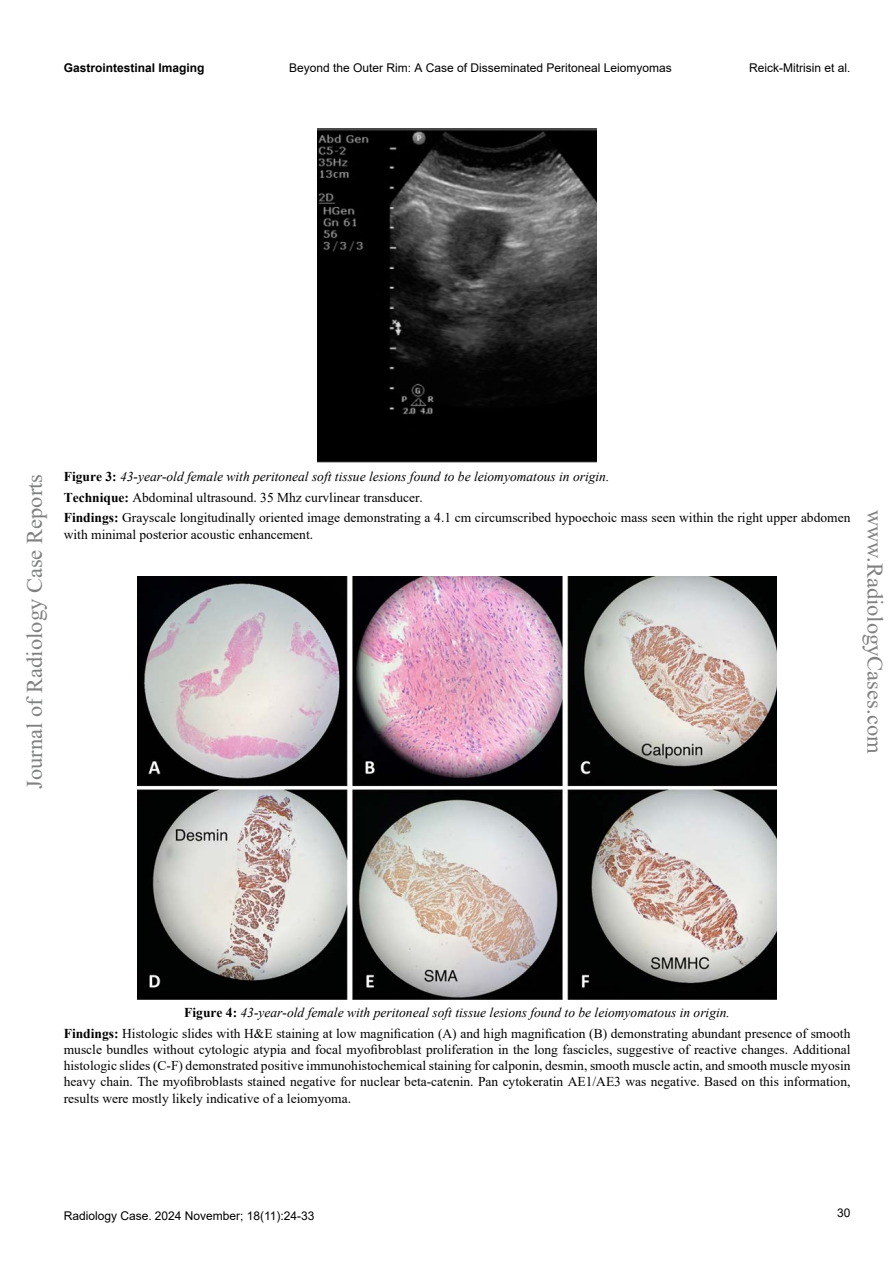
<style>
.page{position:relative;width:893px;height:1263px;background:#fff}
.page>*{position:absolute;margin:0;border:0;box-sizing:border-box;transform-origin:0 0}
.t1{font:22.5px "Times New Roman";color:#7f8080}
.t2{font:13.5px/20.4px "Times New Roman";color:#000}
.t3{font:12px "Arial";color:#000}
.t4{font:700 12px "Arial";color:#000}
.s1{font-weight:700}
.s2{font-style:italic}
</style>
<div class="page">
<img style="left:317px;top:129px;width:280px;height:334px">
<img style="left:138px;top:576px;width:639px;height:423px">
<p class="t4" style="left:64px;top:60px;width:142px">Gastrointestinal Imaging</p>
<p class="t3" style="left:289px;top:60px;width:384px">Beyond the Outer Rim: A Case of Disseminated Peritoneal Leiomyomas</p>
<p class="t3" style="left:749px;top:60px;width:103px">Reick-Mitrisin et al.</p>
<h1 class="t1" style="left:19px;top:789px;width:316px;rotate:-90deg">Journal of Radiology Case Reports</h1>
<p class="t2" style="left:64px;top:466px;width:788px"><span class="s1">Figure 3:</span> <span class="s2">43-year-old female with peritoneal soft tissue lesions found to be leiomyomatous in origin.<br></span><span class="s1">Technique:</span> Abdominal ultrasound. 35 Mhz curvlinear transducer.<br><span class="s1">Findings:</span> Grayscale longitudinally oriented image demonstrating a 4.1 cm circumscribed hypoechoic mass seen within the right upper abdomen</p>
<p class="t2" style="left:64px;top:523px;width:251px">with minimal posterior acoustic enhancement.</p>
<h1 class="t1" style="left:891px;top:510px;width:245px;rotate:90deg">www.RadiologyCases.com</h1>
<p class="t2" style="left:64px;top:1002px;width:788px;text-align:center"><span class="s1">Figure 4:</span> <span class="s2">43-year-old female with peritoneal soft tissue lesions found to be leiomyomatous in origin.<br></span><span class="s1">Findings:</span> Histologic slides with H&amp;E staining at low magnification (A) and high magnification (B) demonstrating abundant presence of smooth</p>
<p class="t2" style="left:64px;top:1041px;width:788px;line-height:16.2px;text-align:justify">muscle bundles without cytologic atypia and focal myofibroblast proliferation in the long fascicles, suggestive of reactive changes. Additional histologic slides (C-F) demonstrated positive immunohistochemical staining for calponin, desmin, smooth muscle actin, and smooth muscle myosin heavy chain. The myofibroblasts stained negative for nuclear beta-catenin. Pan cytokeratin AE1/AE3 was negative. Based on this information, results were mostly likely indicative of a leiomyoma.</p>
<p class="t3" style="left:64px;top:1208px;width:252px">Radiology Case. 2024 November; 18(11):24-33</p>
<p class="t3" style="left:837px;top:1204px;width:15px">30</p>
</div>
